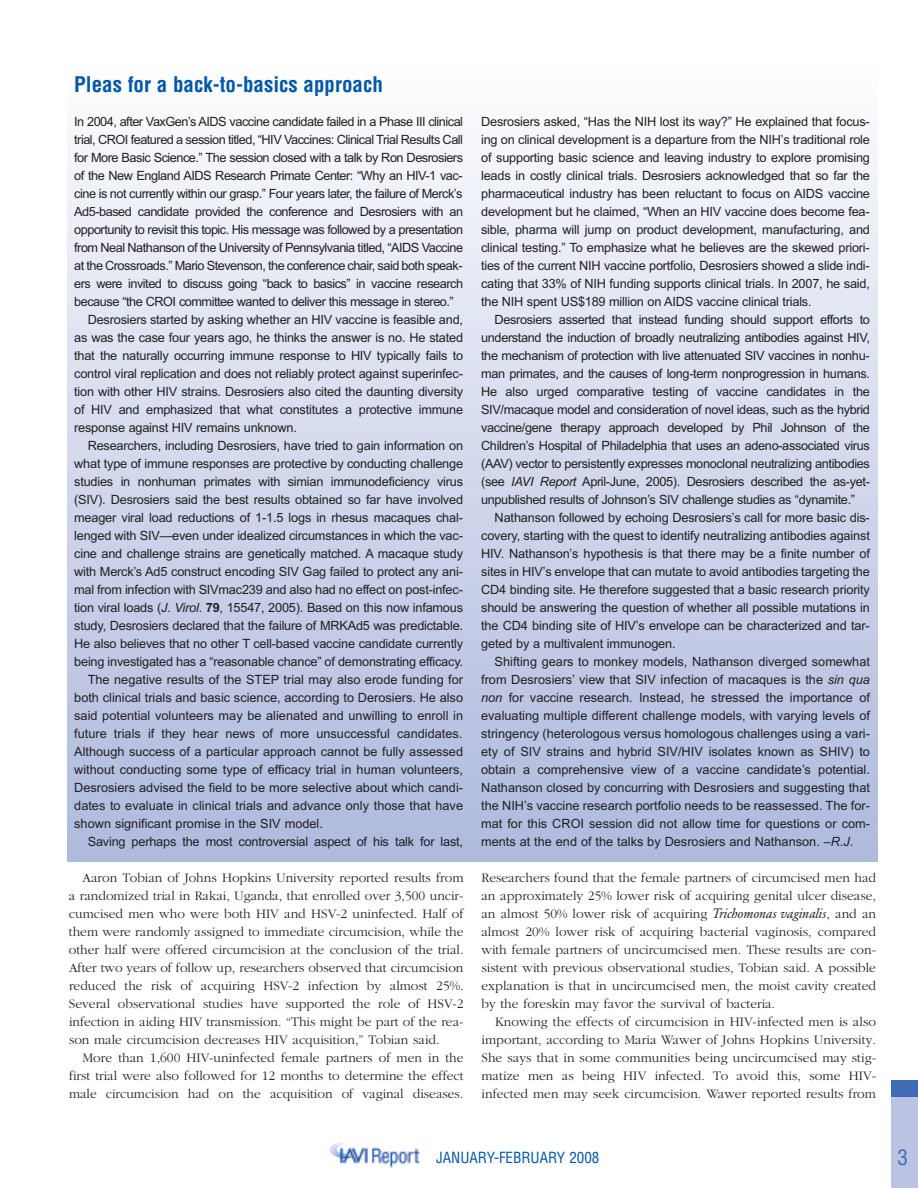
<style>
.page{position:relative;width:918px;height:1188px;background:#fff}
.page>*{position:absolute;margin:0;border:0;box-sizing:border-box;transform-origin:0 0}
.t1{font:700 condensed 21px "Helvetica";color:#0157a8}
.t2{font:condensed 21px "Helvetica";color:#3e6db6}
.t3{font:condensed 15px "Helvetica";color:#0157a8}
.t4{font:300 13.5px/18px "Garamond";color:#231f20;text-align:justify}
.t5{font:12.75px/18px "Arial";letter-spacing:-.015em;color:#231f20;text-align:justify}
.t6{font:12.75px "Arial";letter-spacing:-.04em;color:#231f20}
.s1{font-style:italic}
.s2{font-weight:700}
.s3{font-family:"Garamond BE";font-weight:400;font-style:italic}
</style>
<div class="page">
<div style="left:891px;top:1080px;width:27px;height:108px;background:#bac3e2"></div>
<div style="left:891px;top:1080px;width:27px;height:17px;background:#3e6db6"></div>
<img style="left:329px;top:1142px;width:91px;height:26px">
<div style="left:68px;top:68px;width:810px;height:794px;background:linear-gradient(to bottom,#fcfcfe,#adb8dd)"></div>
<h1 class="t1" style="left:74px;top:73px;width:310px">Pleas for a back-to-basics approach</h1>
<p class="t6" style="left:74px;top:114px;width:390px">In 2004, after VaxGen’s AIDS vaccine candidate failed in a Phase III clinical</p>
<p class="t6" style="left:74px;top:132px;width:390px">trial, CROI featured a session titled, “HIV Vaccines: Clinical Trial Results Call</p>
<p class="t6" style="left:74px;top:150px;width:390px">for More Basic Science.” The session closed with a talk by Ron Desrosiers</p>
<p class="t6" style="left:74px;top:168px;width:390px">of the New England AIDS Research Primate Center: “Why an HIV-1 vac-</p>
<p class="t6" style="left:74px;top:186px;width:390px">cine is not currently within our grasp.” Four years later, the failure of Merck’s</p>
<p class="t6" style="left:74px;top:204px;width:390px">Ad5-based candidate provided the conference and Desrosiers with an</p>
<p class="t6" style="left:74px;top:222px;width:390px">opportunity to revisit this topic. His message was followed by a presentation</p>
<p class="t6" style="left:74px;top:240px;width:390px">from Neal Nathanson of the University of Pennsylvania titled, “AIDS Vaccine</p>
<p class="t6" style="left:74px;top:258px;width:390px">at the Crossroads.” Mario Stevenson, the conference chair, said both speak-</p>
<p class="t6" style="left:74px;top:276px;width:390px">ers were invited to discuss going “back to basics” in vaccine research</p>
<p class="t6" style="left:74px;top:294px;width:381px">because “the CROI committee wanted to deliver this message in stereo.”</p>
<p class="t5" style="left:88px;top:311px;width:377px">Desrosiers started by asking whether an HIV vaccine is feasible and,</p>
<p class="t5" style="left:74px;top:329px;width:390px">as was the case four years ago, he thinks the answer is no. He stated</p>
<p class="t5" style="left:74px;top:347px;width:390px">that the naturally occurring immune response to HIV typically fails to</p>
<p class="t5" style="left:74px;top:365px;width:390px">control viral replication and does not reliably protect against superinfec-</p>
<p class="t5" style="left:74px;top:383px;width:390px">tion with other HIV strains. Desrosiers also cited the daunting diversity</p>
<p class="t5" style="left:74px;top:401px;width:390px">of HIV and emphasized that what constitutes a protective immune</p>
<p class="t5" style="left:74px;top:419px;width:224px">response against HIV remains unknown.</p>
<p class="t5" style="left:88px;top:437px;width:377px">Researchers, including Desrosiers, have tried to gain information on</p>
<p class="t5" style="left:74px;top:455px;width:390px">what type of immune responses are protective by conducting challenge</p>
<p class="t5" style="left:74px;top:473px;width:390px">studies in nonhuman primates with simian immunodeficiency virus</p>
<p class="t5" style="left:74px;top:491px;width:390px">(SIV). Desrosiers said the best results obtained so far have involved</p>
<p class="t5" style="left:74px;top:509px;width:390px">meager viral load reductions of 1-1.5 logs in rhesus macaques chal-</p>
<p class="t5" style="left:74px;top:527px;width:390px">lenged with SIV—even under idealized circumstances in which the vac-</p>
<p class="t5" style="left:74px;top:545px;width:390px">cine and challenge strains are genetically matched. A macaque study</p>
<p class="t5" style="left:74px;top:563px;width:390px">with Merck’s Ad5 construct encoding SIV Gag failed to protect any ani-</p>
<p class="t5" style="left:74px;top:581px;width:390px">mal from infection with SIVmac239 and also had no effect on post-infec-</p>
<p class="t5" style="left:74px;top:599px;width:390px">tion viral loads (<span class="s1">J. Virol</span>. <span class="s2">79</span>, 15547, 2005). Based on this now infamous</p>
<p class="t5" style="left:74px;top:617px;width:390px">study, Desrosiers declared that the failure of MRKAd5 was predictable.</p>
<p class="t5" style="left:74px;top:635px;width:390px">He also believes that no other T cell-based vaccine candidate currently</p>
<p class="t5" style="left:74px;top:653px;width:390px">being investigated has a “reasonable chance” of demonstrating efficacy.</p>
<p class="t5" style="left:88px;top:671px;width:377px">The negative results of the STEP trial may also erode funding for</p>
<p class="t5" style="left:74px;top:689px;width:390px">both clinical trials and basic science, according to Derosiers. He also</p>
<p class="t5" style="left:74px;top:707px;width:390px">said potential volunteers may be alienated and unwilling to enroll in</p>
<p class="t5" style="left:74px;top:725px;width:390px">future trials if they hear news of more unsuccessful candidates.</p>
<p class="t5" style="left:74px;top:743px;width:390px">Although success of a particular approach cannot be fully assessed</p>
<p class="t5" style="left:74px;top:761px;width:390px">without conducting some type of efficacy trial in human volunteers,</p>
<p class="t5" style="left:74px;top:779px;width:390px">Desrosiers advised the field to be more selective about which candi-</p>
<p class="t5" style="left:74px;top:797px;width:390px">dates to evaluate in clinical trials and advance only those that have</p>
<p class="t5" style="left:74px;top:815px;width:250px">shown significant promise in the SIV model.</p>
<p class="t5" style="left:88px;top:833px;width:377px">Saving perhaps the most controversial aspect of his talk for last,</p>
<p class="t4" style="left:69px;top:868px;width:396px;text-indent:14px">Aaron Tobian of Johns Hopkins University reported results from a randomized trial in Rakai, Uganda, that enrolled over 3,500 uncir&shy;cumcised men who were both HIV and HSV-2 uninfected. Half of them were randomly assigned to immediate circumcision, while the other half were offered circumcision at the conclusion of the trial.<br>After two years of follow up, researchers observed that circumcision reduced the risk of acquiring HSV-2 infection by almost 25%.<br>Several observational studies have supported the role of HSV-2 infection in aiding HIV transmission. “This might be part of the rea&shy;son male circumcision decreases HIV acquisition,” Tobian said.</p>
<p class="t4" style="left:69px;top:1048px;width:396px;text-indent:13px">More than 1,600 HIV-uninfected female partners of men in the first trial were also followed for 12 months to determine the effect male circumcision had on the acquisition of vaginal diseases.</p>
<p class="t5" style="left:481px;top:113px;width:390px">Desrosiers asked, “Has the NIH lost its way?” He explained that focus&shy;ing on clinical development is a departure from the NIH’s traditional role of supporting basic science and leaving industry to explore promising leads in costly clinical trials. Desrosiers acknowledged that so far the pharmaceutical industry has been reluctant to focus on AIDS vaccine development but he claimed, “When an HIV vaccine does become fea&shy;sible, pharma will jump on product development, manufacturing, and clinical testing.” To emphasize what he believes are the skewed priori&shy;ties of the current NIH vaccine portfolio, Desrosiers showed a slide indi&shy;cating that 33% of NIH funding supports clinical trials. In 2007, he said, the NIH spent US$189 million on AIDS vaccine clinical trials.</p>
<p class="t5" style="left:481px;top:311px;width:390px;text-indent:14px">Desrosiers asserted that instead funding should support efforts to understand the induction of broadly neutralizing antibodies against HIV, the mechanism of protection with live attenuated SIV vaccines in nonhu&shy;man primates, and the causes of long-term nonprogression in humans.<br>He also urged comparative testing of vaccine candidates in the SIV/macaque model and consideration of novel ideas, such as the hybrid vaccine/gene therapy approach developed by Phil Johnson of the Children’s Hospital of Philadelphia that uses an adeno-associated virus (AAV) vector to persistently expresses monoclonal neutralizing antibodies (see <span class="s1">IAVI Report</span> April-June, 2005). Desrosiers described the as-yet&shy;unpublished results of Johnson’s SIV challenge studies as “dynamite.”</p>
<p class="t5" style="left:481px;top:509px;width:390px;text-indent:13px">Nathanson followed by echoing Desrosiers’s call for more basic dis&shy;covery, starting with the quest to identify neutralizing antibodies against HIV. Nathanson’s hypothesis is that there may be a finite number of sites in HIV’s envelope that can mutate to avoid antibodies targeting the CD4 binding site. He therefore suggested that a basic research priority should be answering the question of whether all possible mutations in the CD4 binding site of HIV’s envelope can be characterized and tar&shy;geted by a multivalent immunogen.</p>
<p class="t5" style="left:481px;top:653px;width:390px;text-indent:14px">Shifting gears to monkey models, Nathanson diverged somewhat from Desrosiers’ view that SIV infection of macaques is the <span class="s1">sin qua non</span> for vaccine research. Instead, he stressed the importance of evaluating multiple different challenge models, with varying levels of stringency (heterologous versus homologous challenges using a vari&shy;ety of SIV strains and hybrid SIV/HIV isolates known as SHIV) to obtain a comprehensive view of a vaccine candidate’s potential.<br>Nathanson closed by concurring with Desrosiers and suggesting that the NIH’s vaccine research portfolio needs to be reassessed. The for&shy;mat for this CROI session did not allow time for questions or com&shy;ments at the end of the talks by Desrosiers and Nathanson. <span class="s1">–R.J.</span></p>
<p class="t4" style="left:482px;top:868px;width:396px">Researchers found that the female partners of circumcised men had an approximately 25% lower risk of acquiring genital ulcer disease, an almost 50% lower risk of acquiring <span class="s3">Trichomonas vaginalis</span>, and an almost 20% lower risk of acquiring bacterial vaginosis, compared with female partners of uncircumcised men. These results are con&shy;sistent with previous observational studies, Tobian said. A possible explanation is that in uncircumcised men, the moist cavity created by the foreskin may favor the survival of bacteria.</p>
<p class="t4" style="left:482px;top:1012px;width:396px;text-indent:13px">Knowing the effects of circumcision in HIV-infected men is also important, according to Maria Wawer of Johns Hopkins University.<br>She says that in some communities being uncircumcised may stig&shy;matize men as being HIV infected. To avoid this, some HIV&shy;infected men may seek circumcision. Wawer reported results from</p>
<p class="t3" style="left:436px;top:1149px;width:165px">JANUARY-FEBRUARY 2008</p>
<h1 class="t2" style="left:898px;top:1145px;width:12px">3</h1>
</div>
